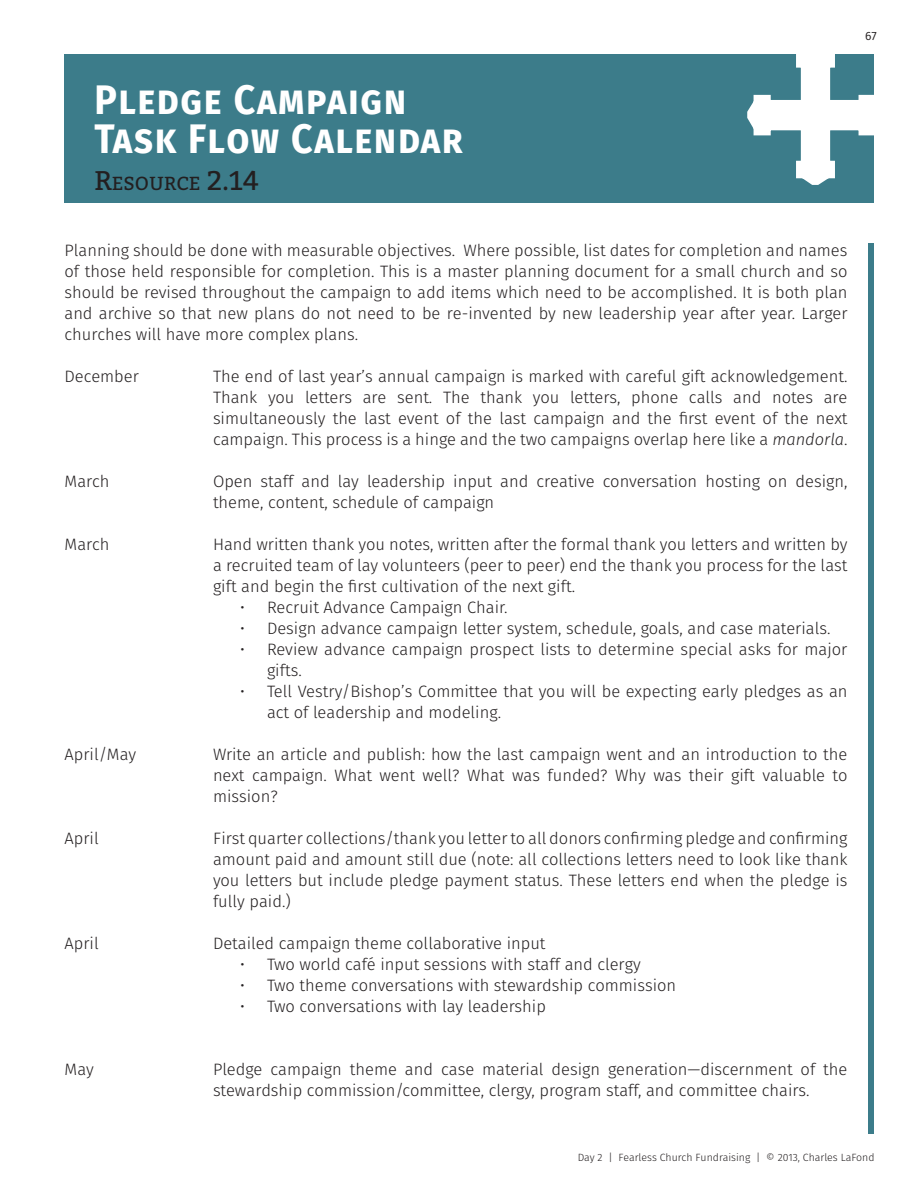
<style>
.page{position:relative;width:918px;height:1188px;background:#fff}
.page>*{position:absolute;margin:0;border:0;box-sizing:border-box;transform-origin:0 0}
.Page_Headers{font:700 41.25px/39px "Fira Sans";letter-spacing:.04em;color:#fff;scale:.91 1}
.Page_Headers-2{font:18.9px "Bitter";color:#231f20}
.Body_Text{font:300 16.5px/21px "Fira Sans";color:#231f20;text-align:justify}
.t1{font:12px "Fira Sans";color:#231f20}
.Footer_Right{font:300 10.5px "Fira Sans";color:#231f20}
.s1{font-size:27px}
.s2{font-style:italic}
</style>
<div class="page">
<div style="left:868px;top:243px;width:6px;height:891px;background:#3c7c8a"></div>
<div style="left:64px;top:54px;width:810px;height:148px;background:#3c7c8a"></div>
<svg style="left:747px;top:54px;width:127px;height:131px"></svg>
<p class="Page_Headers" style="left:94px;top:77px;width:406px">Pledge Campaign<br>Task Flow Calendar</p>
<p class="Page_Headers-2" style="left:94px;top:170px;width:167px"><span class="s1">R</span>ESOURCE <span class="s1">2.14</span></p>
<p class="t1" style="left:865px;top:27px;width:13px">67</p>
<p class="Body_Text" style="left:64px;top:240px;width:785px">Planning should be done with measurable objectives. Where possible, list dates for completion and names of those held responsible for completion. This is a master planning document for a small church and so should be revised throughout the campaign to add items which need to be accomplished. It is both plan and archive so that new plans do not need to be re-invented by new leadership year after year. Larger churches will have more complex plans.</p>
<p class="Body_Text" style="left:64px;top:366px;width:76px">December</p>
<p class="Body_Text" style="left:213px;top:366px;width:636px">The end of last year’s annual campaign is marked with careful gift acknowledgement.<br>Thank you letters are sent. The thank you letters, phone calls and notes are simultaneously the last event of the last campaign and the first event of the next campaign. This process is a hinge and the two campaigns overlap here like a <span class="s2">mandorla</span>.</p>
<p class="Body_Text" style="left:64px;top:471px;width:47px">March</p>
<p class="Body_Text" style="left:213px;top:471px;width:636px">Open staff and lay leadership input and creative conversation hosting on design, theme, content, schedule of campaign</p>
<p class="Body_Text" style="left:64px;top:534px;width:47px">March</p>
<p class="Body_Text" style="left:213px;top:534px;width:636px">Hand written thank you notes, written after the formal thank you letters and written by a recruited team of lay volunteers (peer to peer) end the thank you process for the last gift and begin the first cultivation of the next gift.</p>
<p class="Body_Text" style="left:240px;top:597px;width:269px">• Recruit Advance Campaign Chair.</p>
<p class="Body_Text" style="left:240px;top:618px;width:592px">• Design advance campaign letter system, schedule, goals, and case materials.</p>
<p class="Body_Text" style="left:267px;top:639px;width:582px;text-indent:-27px">• Review advance campaign prospect lists to determine special asks for major gifts.</p>
<p class="Body_Text" style="left:267px;top:681px;width:582px;text-indent:-27px">• Tell Vestry/Bishop’s Committee that you will be expecting early pledges as an act of leadership and modeling.</p>
<p class="Body_Text" style="left:64px;top:744px;width:73px">April/May</p>
<p class="Body_Text" style="left:213px;top:744px;width:636px">Write an article and publish: how the last campaign went and an introduction to the next campaign. What went well? What was funded? Why was their gift valuable to mission?</p>
<p class="Body_Text" style="left:64px;top:828px;width:36px">April</p>
<p class="Body_Text" style="left:213px;top:828px;width:636px">First quarter collections/thank you letter to all donors confirming pledge and confirming amount paid and amount still due (note: all collections letters need to look like thank you letters but include pledge payment status. These letters end when the pledge is fully paid.)</p>
<p class="Body_Text" style="left:64px;top:933px;width:36px">April</p>
<p class="Body_Text" style="left:213px;top:933px;width:334px">Detailed campaign theme collaborative input</p>
<p class="Body_Text" style="left:240px;top:954px;width:402px">• Two world café input sessions with staff and clergy</p>
<p class="Body_Text" style="left:240px;top:975px;width:438px">• Two theme conversations with stewardship commission</p>
<p class="Body_Text" style="left:240px;top:996px;width:307px">• Two conversations with lay leadership</p>
<p class="Body_Text" style="left:64px;top:1059px;width:31px">May</p>
<p class="Body_Text" style="left:213px;top:1059px;width:636px">Pledge campaign theme and case material design generation—discernment of the stewardship commission/committee, clergy, program staff, and committee chairs.</p>
<p class="Footer_Right" style="left:578px;top:1150px;width:298px">Day 2 | Fearless Church Fundraising | © 2013, Charles LaFond</p>
</div>
